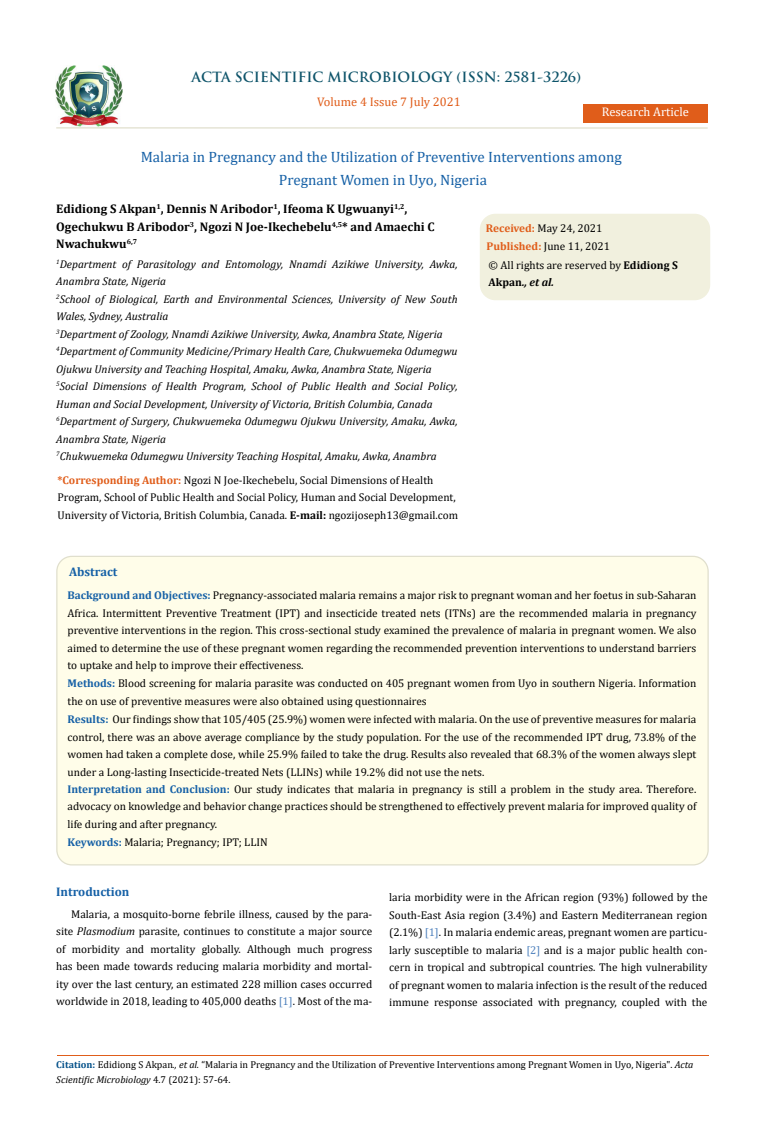
<style>
.page{position:relative;width:764px;height:1140px;background:#fff}
.page>*{position:absolute;margin:0;border:0;box-sizing:border-box;transform-origin:0 0}
.t1{font:15px/22.5px "Cambria";color:#1560a6;text-align:center}
.t2{font:700 13.75px "Trajan Pro";color:#0e546a}
.t3{font:700 12.5px/17.5px "Cambria";color:#000}
.t4{font:12.5px "Cambria";color:#e05d1a}
.t5{font:700 12.5px "Cambria";color:#1560a6}
.t6{font:12.5px "Cambria";color:#fff}
.t7{font:11.25px/17.5px "Cambria";color:#000}
.t8{font:italic 11.25px/17.5px "Cambria";color:#000}
.t9{font:10px/15px "Cambria";color:#000}
.s1{font-weight:700;color:#e05d1a}
.s2{font-weight:700}
.s3{font-weight:700;font-style:italic}
.s4{font-weight:700;color:#1560a6}
.s5{font-style:italic}
.s6{color:#4f81bd}
.s7{font-weight:700;color:#035089}
</style>
<div class="page">
<img style="left:56px;top:65px;width:66px;height:62px">
<div style="left:583px;top:104px;width:124px;height:18px;background:#e05d1a"></div>
<div style="left:480px;top:214px;width:229px;height:86px;background:#f1f0de;border-radius:15px"></div>
<div style="left:480px;top:214px;width:230px;height:86px;border:1px solid #f1f0de;border-radius:15px"></div>
<div style="left:57px;top:556px;width:651px;height:309px;background:#fffde9;border-radius:15px"></div>
<hr style="left:57px;top:1055px;width:652px;height:1px;background:#e05d1a">
<hr style="left:56px;top:127px;width:651px;height:2px;background:#e0dfcd">
<p class="t2" style="left:192px;top:68px;width:391px">ACTA SCIENTIFIC MICROBIOLOGY (ISSN: 2581-3226)</p>
<p class="t4" style="left:317px;top:94px;width:145px">Volume 4 Issue 7 July 2021</p>
<p class="t6" style="left:602px;top:105px;width:89px">Research Article</p>
<h1 class="t1" style="left:141px;top:146px;width:482px">Malaria in Pregnancy and the Utilization of Preventive Interventions among<br>Pregnant Women in Uyo, Nigeria</h1>
<p class="t3" style="left:56px;top:200px;width:380px">Edidiong S Akpan<sup>1</sup>, Dennis N Aribodor<sup>1</sup>, Ifeoma K Ugwuanyi<sup>1,2</sup>,<br>Ogechukwu B Aribodor<sup>3</sup>, Ngozi N Joe-Ikechebelu<sup>4,5</sup>* and Amaechi C<br>Nwachukwu<sup>6,7</sup></p>
<p class="t8" style="left:56px;top:255px;width:403px"><sup>1</sup>Department of Parasitology and Entomology, Nnamdi Azikiwe University, Awka, Anambra State, Nigeria<br><sup>2</sup>School of Biological, Earth and Environmental Sciences, University of New South Wales, Sydney, Australia<br><sup>3</sup>Department of Zoology, Nnamdi Azikiwe University, Awka, Anambra State, Nigeria <sup>4</sup>Department of Community Medicine/Primary Health Care, Chukwuemeka Odumegwu Ojukwu University and Teaching Hospital, Amaku, Awka, Anambra State, Nigeria <sup>5</sup>Social Dimensions of Health Program, School of Public Health and Social Policy, Human and Social Development, University of Victoria, British Columbia, Canada <sup>6</sup>Department of Surgery, Chukwuemeka Odumegwu Ojukwu University, Amaku, Awka, Anambra State, Nigeria<br><sup>7</sup>Chukwuemeka Odumegwu University Teaching Hospital, Amaku, Awka, Anambra</p>
<p class="t7" style="left:57px;top:471px;width:402px"><span class="s1">*Corresponding Author:</span> Ngozi N Joe-Ikechebelu, Social Dimensions of Health<br>Program, School of Public Health and Social Policy, Human and Social Development,<br>University of Victoria, British Columbia, Canada. <span class="s2">E-mail:</span> ngozijoseph13@gmail.com</p>
<p class="t7" style="left:486px;top:219px;width:193px;line-height:18.1px"><span class="s1">Received:</span> May 24, 2021<br><span class="s1">Published:</span> June 11, 2021<br>© All rights are reserved by <span class="s2">Edidiong S<br>Akpan</span><span class="s3">., et al.</span></p>
<p class="t5" style="left:69px;top:563px;width:50px">Abstract</p>
<p class="t7" style="left:68px;top:587px;width:630px"><span class="s4">Background and Objectives:</span> Pregnancy-associated malaria remains a major risk to pregnant woman and her foetus in sub-Saharan Africa. Intermittent Preventive Treatment (IPT) and insecticide treated nets (ITNs) are the recommended malaria in pregnancy preventive interventions in the region. This cross-sectional study examined the prevalence of malaria in pregnant women. We also aimed to determine the use of these pregnant women regarding the recommended prevention interventions to understand barriers to uptake and help to improve their effectiveness.<br><span class="s4">Methods:</span> Blood screening for malaria parasite was conducted on 405 pregnant women from Uyo in southern Nigeria. Information the on use of preventive measures were also obtained using questionnaires</p>
<p class="t7" style="left:67px;top:711px;width:630px"><span class="s4">Results:</span> Our findings show that 105/405 (25.9%) women were infected with malaria. On the use of preventive measures for malaria control, there was an above average compliance by the study population. For the use of the recommended IPT drug, 73.8% of the women had taken a complete dose, while 25.9% failed to take the drug. Results also revealed that 68.3% of the women always slept under a Long-lasting Insecticide-treated Nets (LLINs) while 19.2% did not use the nets.<br><span class="s4">Interpretation and Conclusion:</span> Our study indicates that malaria in pregnancy is still a problem in the study area. Therefore. advocacy on knowledge and behavior change practices should be strengthened to effectively prevent malaria for improved quality of life during and after pregnancy.</p>
<p class="t7" style="left:68px;top:833px;width:202px"><span class="s4">Keywords:</span> Malaria; Pregnancy; IPT; LLIN</p>
<p class="t5" style="left:56px;top:883px;width:75px">Introduction</p>
<p class="t7" style="left:56px;top:905px;width:317px;text-align:justify;text-indent:15px">Malaria, a mosquito-borne febrile illness, caused by the para&shy;site <span class="s5">Plasmodium</span> parasite, continues to constitute a major source of morbidity and mortality globally. Although much progress has been made towards reducing malaria morbidity and mortal&shy;ity over the last century, an estimated 228 million cases occurred worldwide in 2018, leading to 405,000 deaths <span class="s6">[1]</span>. Most of the ma-</p>
<p class="t7" style="left:389px;top:889px;width:320px;text-align:justify">laria morbidity were in the African region (93%) followed by the South-East Asia region (3.4%) and Eastern Mediterranean region (2.1%) <span class="s6">[1]</span>. In malaria endemic areas, pregnant women are particu&shy;larly susceptible to malaria <span class="s6">[2]</span> and is a major public health con&shy;cern in tropical and subtropical countries. The high vulnerability of pregnant women to malaria infection is the result of the reduced immune response associated with pregnancy, coupled with the</p>
<p class="t9" style="left:56px;top:1057px;width:639px"><span class="s7">Citation:</span> Edidiong S Akpan<span class="s5">., et al.</span> “Malaria in Pregnancy and the Utilization of Preventive Interventions among Pregnant Women in Uyo, Nigeria". <span class="s5">Acta<br>Scientific Microbiology</span> 4.7 (2021): 57-64.</p>
</div>
